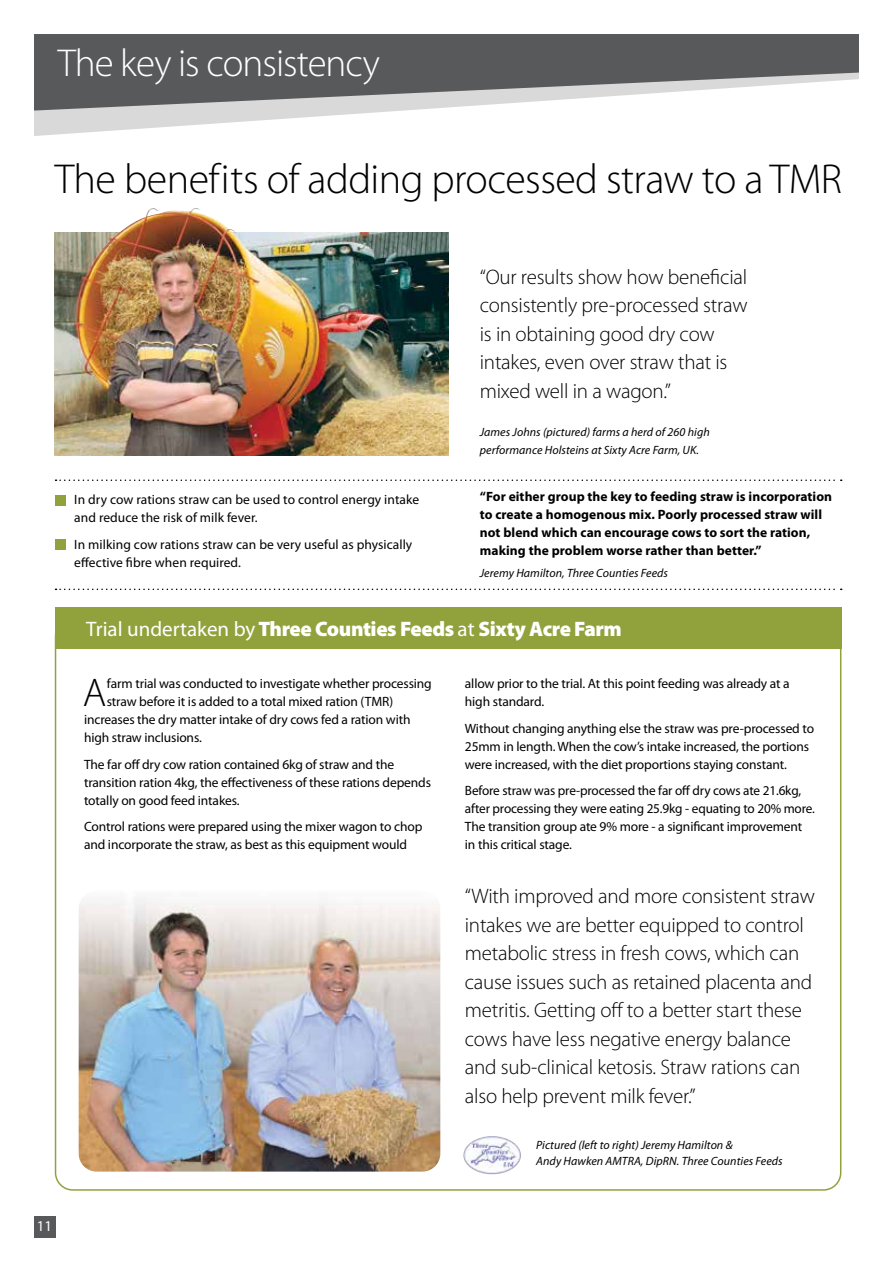
<style>
.page{position:relative;width:893px;height:1263px;background:#fff}
.page>*{position:absolute;margin:0;border:0;box-sizing:border-box;transform-origin:0 0}
.t1{font:300 42px "Myriad Pro";letter-spacing:-.015em;color:#000}
.t2{font:300 40.2px "Myriad Pro";color:#000}
.t3{font:300 39px "Myriad Pro";letter-spacing:-.025em;color:#fff}
.t4{font:300 21px/28.5px "Myriad Pro";letter-spacing:-.01em;color:#000}
.t5{font:900 21px "Myriad Pro";letter-spacing:-.02em;color:#fff}
.t6{font:15px "Myriad Pro";color:#fff}
.t7{font:13.5px/18px "Myriad Pro";letter-spacing:-.01em;color:#000}
.t8{font:700 13.5px/18px "Myriad Pro";letter-spacing:.005em;color:#000}
.t9{font:italic 12px/18px "Myriad Pro";letter-spacing:.005em;color:#000}
.s1{font-weight:400}
</style>
<div class="page">
<div style="left:55px;top:607px;width:786px;height:41px;background:#91a23d"></div>
<img style="left:79px;top:897px;width:361px;height:274px">
<div style="left:55px;top:495px;width:10px;height:11px;background:#91a23d"></div>
<div style="left:55px;top:539px;width:10px;height:11px;background:#91a23d"></div>
<img style="left:55px;top:233px;width:394px;height:222px">
<img style="left:463px;top:1136px;width:58px;height:38px">
<svg style="left:56px;top:589px;width:786px;height:1px"></svg>
<svg style="left:56px;top:479px;width:786px;height:2px"></svg>
<svg style="left:34px;top:111px;width:359px;height:25px"></svg>
<svg style="left:34px;top:34px;width:825px;height:77px;background:#7c7d7e"></svg>
<img style="left:88px;top:208px;width:169px;height:141px">
<div style="left:34px;top:1216px;width:21px;height:21px;background:#58595b"></div>
<h3 class="t3" style="left:58px;top:40px;width:324px">The key is consistency</h3>
<h1 class="t1" style="left:55px;top:154px;width:789px">The benefits of adding processed straw to a TMR</h1>
<h3 class="t4" style="left:480px;top:262px;width:269px">“Our results show how beneficial consistently pre-processed straw is in obtaining good dry cow intakes, even over straw that is mixed well in a wagon.”</h3>
<p class="t7" style="left:74px;top:490px;width:347px">In dry cow rations straw can be used to control energy intake and reduce the risk of milk fever.</p>
<p class="t7" style="left:74px;top:535px;width:340px">In milking cow rations straw can be very useful as physically effective fibre when required.</p>
<p class="t9" style="left:480px;top:423px;width:231px">James Johns (pictured) farms a herd of 260 high performance Holsteins at Sixty Acre Farm, UK.</p>
<p class="t8" style="left:480px;top:487px;width:354px">“For either group the key to feeding straw is incorporation to create a homogenous mix. Poorly processed straw will not blend which can encourage cows to sort the ration, making the problem worse rather than better.”</p>
<p class="t9" style="left:480px;top:564px;width:190px">Jeremy Hamilton, Three Counties Feeds</p>
<h3 class="t5" style="left:86px;top:615px;width:537px"><span class="s1">Trial undertaken by</span> Three Counties Feeds <span class="s1">at</span> Sixty Acre Farm</h3>
<h2 class="t2" style="left:83px;top:669px;width:25px">A</h2>
<p class="t7" style="left:107px;top:674px;width:327px">farm trial was conducted to investigate whether processing</p>
<p class="t7" style="left:465px;top:674px;width:326px">allow prior to the trial. At this point feeding was already at a high standard.</p>
<p class="t7" style="left:465px;top:719px;width:351px">Without changing anything else the straw was pre-processed to<br>25mm in length. When the cow’s intake increased, the portions were increased, with the diet proportions staying constant.</p>
<p class="t7" style="left:465px;top:781px;width:351px">Before straw was pre-processed the far off dry cows ate 21.6kg, after processing they were eating 25.9kg - equating to 20% more.<br>The transition group ate 9% more - a significant improvement in this critical stage.</p>
<p class="t7" style="left:107px;top:692px;width:288px">straw before it is added to a total mixed ration (TMR)</p>
<p class="t7" style="left:84px;top:710px;width:328px">increases the dry matter intake of dry cows fed a ration with</p>
<p class="t7" style="left:84px;top:728px;width:119px">high straw inclusions.</p>
<p class="t7" style="left:84px;top:755px;width:348px">The far off dry cow ration contained 6kg of straw and the transition ration 4kg, the effectiveness of these rations depends totally on good feed intakes.</p>
<p class="t7" style="left:84px;top:817px;width:340px">Control rations were prepared using the mixer wagon to chop and incorporate the straw, as best as this equipment would</p>
<p class="t6" style="left:37px;top:1217px;width:17px">11</p>
<p class="t4" style="left:465px;top:882px;width:352px">“With improved and more consistent straw intakes we are better equipped to control metabolic stress in fresh cows, which can cause issues such as retained placenta and metritis. Getting off to a better start these cows have less negative energy balance and sub-clinical ketosis. Straw rations can also help prevent milk fever.”</p>
<p class="t9" style="left:536px;top:1136px;width:248px;line-height:16.5px">Pictured (left to right) Jeremy Hamilton &amp;<br>Andy Hawken AMTRA, DipRN. Three Counties Feeds</p>
</div>
